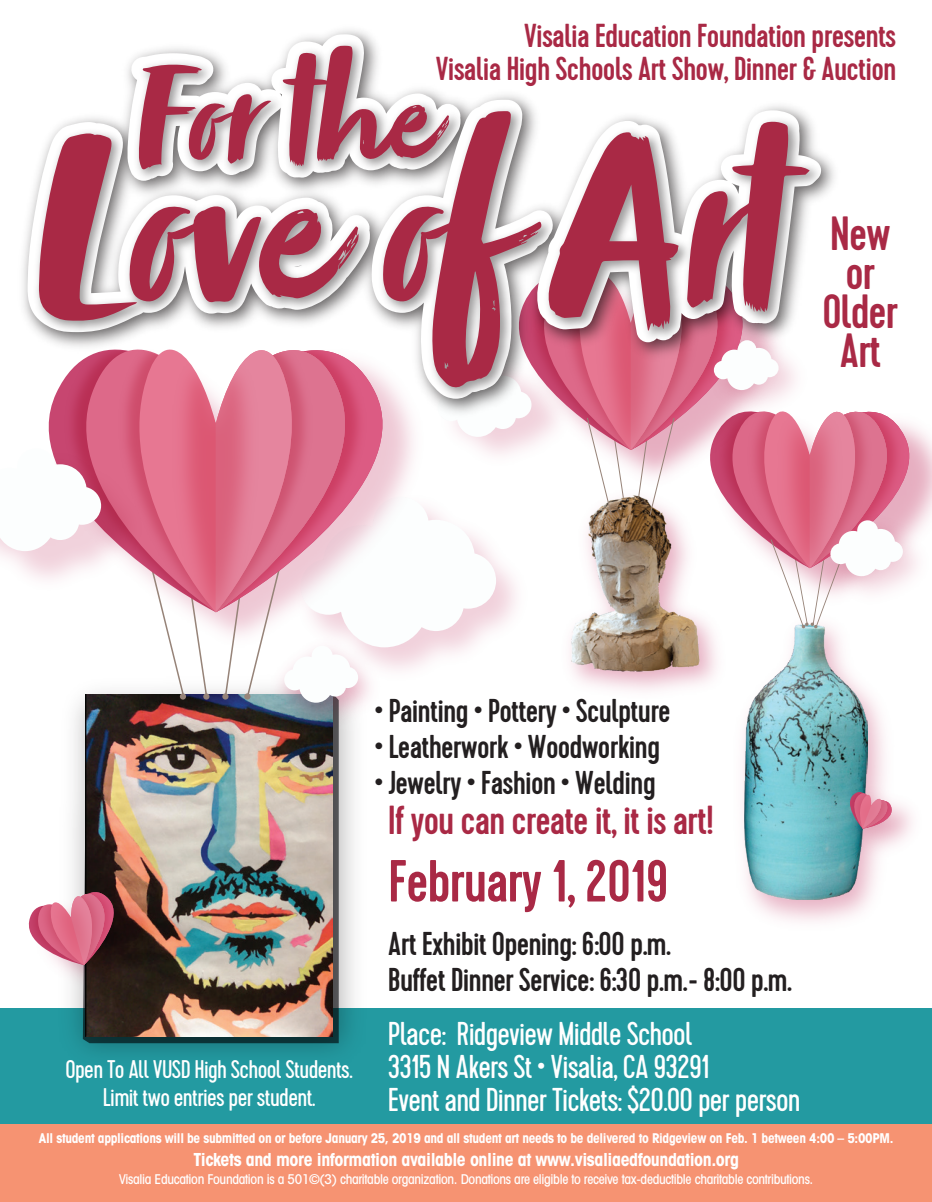
<style>
.page{position:relative;width:932px;height:1202px;background:#fff}
.page>*{position:absolute;margin:0;border:0;box-sizing:border-box;transform-origin:0 0}
.t1{font:500 59.25px "Cervo";letter-spacing:-.025em;color:#a92945}
.t2{font:500 48px/39px "Cervo";letter-spacing:-.025em;color:#a92945;text-align:center}
.t3{font:500 40.5px "Cervo";letter-spacing:-.025em;color:#a92945}
.t4{font:500 33.15px/33.3px "Cervo";letter-spacing:-.025em;color:#a92945;text-align:right}
.t5{font:500 33px/36px "Cervo";letter-spacing:-.025em;color:#231f20}
.t6{font:33px/33px "Cervo";letter-spacing:-.025em;color:#fff}
.t7{font:25.5px "Cervo";letter-spacing:-.025em;color:#fff}
.t8{font:700 condensed 18px "Avant Garde";letter-spacing:-.025em;color:#fff}
.t9{font:700 condensed 13.5px "Avant Garde";letter-spacing:-.025em;color:#fff}
.t10{font:500 condensed 13.5px "Avant Garde";letter-spacing:-.025em;color:#fff}
</style>
<div class="page">
<div style="left:0;top:1008px;width:932px;height:187px;background:#239aa1"></div>
<div style="left:0;top:1124px;width:932px;height:78px;background:#f69372"></div>
<img style="left:72px;top:691px;width:282px;height:361px">
<img style="left:85px;top:694px;width:248px;height:342px">
<img style="left:742px;top:744px;width:143px;height:178px">
<img style="left:744px;top:744px;width:123px;height:156px">
<img style="left:807px;top:749px;width:106px;height:146px">
<svg style="left:844px;top:787px;width:48px;height:41px"></svg>
<img style="left:857px;top:794px;width:25px;height:34px">
<img style="left:0;top:423px;width:150px;height:159px">
<svg style="left:0;top:448px;width:101px;height:103px"></svg>
<img style="left:234px;top:744px;width:120px;height:23px">
<svg style="left:150px;top:411px;width:778px;height:333px"></svg>
<img style="left:58px;top:849px;width:135px;height:182px">
<svg style="left:28px;top:882px;width:96px;height:83px"></svg>
<img style="left:50px;top:894px;width:47px;height:71px">
<img style="left:23px;top:30px;width:822px;height:393px">
<img style="left:30px;top:37px;width:798px;height:369px">
<svg style="left:39px;top:46px;width:770px;height:342px"></svg>
<p class="t4" style="left:435px;top:20px;width:462px">Visalia Education Foundation presents<br>Visalia High Schools Art Show, Dinner &amp; Auction</p>
<h2 class="t2" style="left:822px;top:215px;width:78px">New or<br>Older<br>Art</h2>
<p class="t7" style="left:66px;top:1054px;width:288px">Open To All VUSD High School Students.</p>
<p class="t7" style="left:103px;top:1082px;width:214px">Limit two entries per student.</p>
<p class="t5" style="left:374px;top:693px;width:298px">• Painting • Pottery • Sculpture</p>
<p class="t5" style="left:374px;top:729px;width:287px">• Leatherwork • Woodworking</p>
<p class="t5" style="left:374px;top:765px;width:283px">• Jewelry • Fashion • Welding</p>
<p class="t3" style="left:388px;top:795px;width:328px">If you can create it, it is art!</p>
<h1 class="t1" style="left:388px;top:846px;width:282px">February 1, 2019</h1>
<p class="t5" style="left:388px;top:926px;width:405px">Art Exhibit Opening: 6:00 p.m.<br>Buffet Dinner Service: 6:30 p.m.- 8:00 p.m.</p>
<p class="t6" style="left:388px;top:1018px;width:414px">Place: Ridgeview Middle School<br>3315 N Akers St • Visalia, CA 93291<br>Event and Dinner Tickets: $20.00 per person</p>
<p class="t9" style="left:39px;top:1129px;width:856px">All student applications will be submitted on or before January 25, 2019 and all student art needs to be delivered to Ridgeview on Feb. 1 between 4:00 – 5:00PM.</p>
<p class="t8" style="left:193px;top:1147px;width:547px">Tickets and more information available online at www.visaliaedfoundation.org</p>
<p class="t10" style="left:119px;top:1170px;width:695px">Visalia Education Foundation is a 501©(3) charitable organization. Donations are eligible to receive tax-deductible charitable contributions.</p>
</div>
